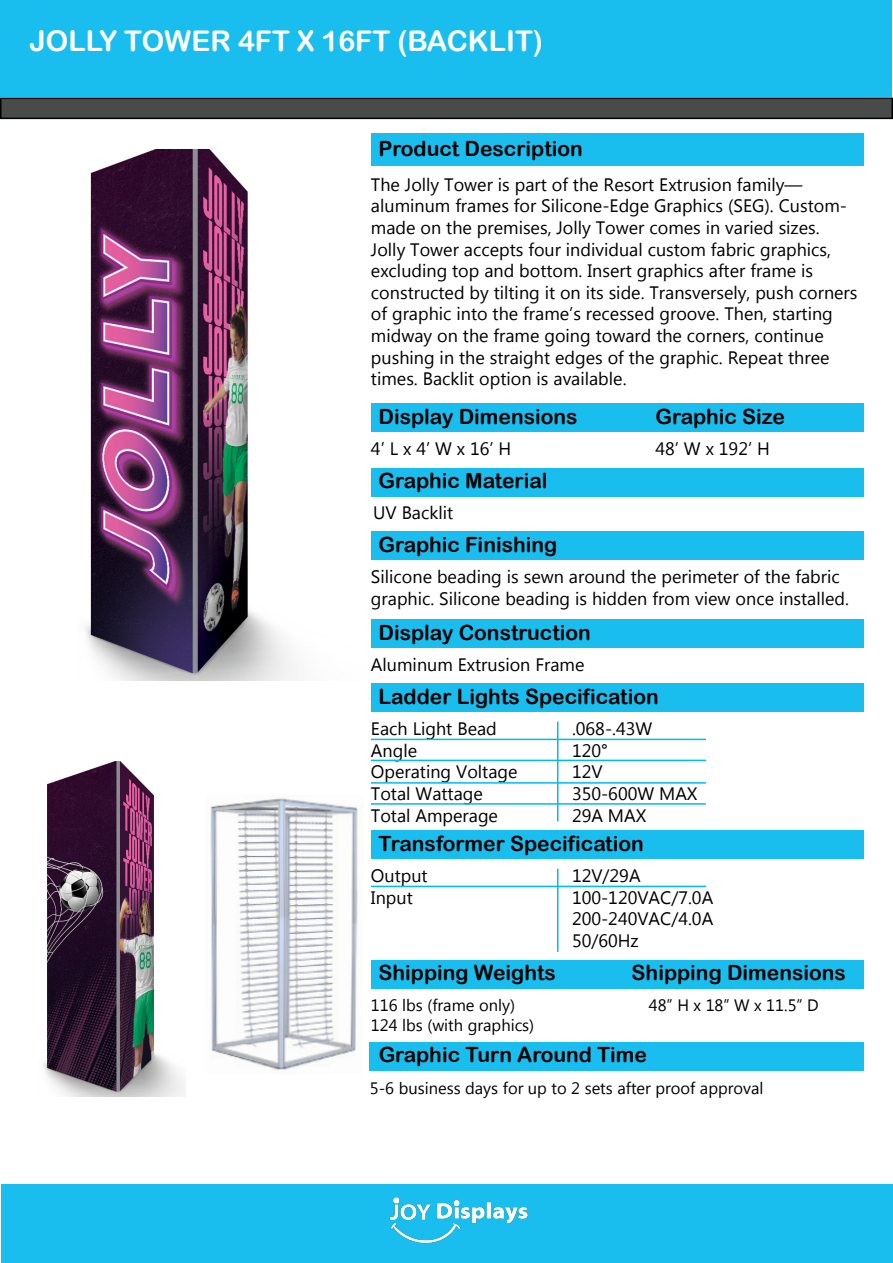
<style>
.page{position:relative;width:893px;height:1263px;background:#fff}
.page>*{position:absolute;margin:0;border:0;box-sizing:border-box;transform-origin:0 0}
.t1{font:28.5px "Arial Rounded MT Bold";color:#fff}
.jolly_bar{font:21px "Arial Rounded MT Bold";color:#000}
.t2{font:18px/21.6px "Microsoft New Tai Lue";color:#000}
.t3{font:16.5px "Microsoft New Tai Lue";color:#000}
</style>
<div class="page">
<div style="left:1px;top:0;width:891px;height:96px;background:#1abeee"></div>
<div style="left:1px;top:98px;width:891px;height:20px;background:#494a4a"></div>
<div style="left:0;top:98px;width:893px;height:21px;border:2px solid #000"></div>
<div style="left:2px;top:1184px;width:891px;height:79px;background:#1abeee"></div>
<img style="left:389px;top:1197px;width:139px;height:47px">
<img style="left:85px;top:150px;width:210px;height:530px">
<div style="left:371px;top:133px;width:492px;height:33px;background:#1abeee"></div>
<div style="left:371px;top:468px;width:492px;height:29px;background:#1abeee"></div>
<div style="left:371px;top:403px;width:492px;height:29px;background:#1abeee"></div>
<div style="left:371px;top:531px;width:492px;height:29px;background:#1abeee"></div>
<div style="left:371px;top:619px;width:492px;height:29px;background:#1abeee"></div>
<div style="left:371px;top:960px;width:492px;height:29px;background:#1abeee"></div>
<div style="left:369px;top:1042px;width:494px;height:29px;background:#1abeee"></div>
<img style="left:43px;top:761px;width:143px;height:335px">
<img style="left:210px;top:798px;width:148px;height:273px">
<div style="left:371px;top:683px;width:492px;height:29px;background:#1abeee"></div>
<hr style="left:557px;top:722px;width:1px;height:99px;background:#00bced">
<hr style="left:371px;top:739px;width:335px;height:1px;background:#00bced">
<hr style="left:371px;top:760px;width:335px;height:1px;background:#00bced">
<hr style="left:371px;top:782px;width:335px;height:2px;background:#00bced">
<hr style="left:371px;top:803px;width:335px;height:2px;background:#00bced">
<div style="left:371px;top:830px;width:492px;height:29px;background:#1abeee"></div>
<hr style="left:557px;top:869px;width:1px;height:83px;background:#00bced">
<hr style="left:371px;top:886px;width:335px;height:1px;background:#00bced">
<p class="t1" style="left:30px;top:24px;width:515px">JOLLY TOWER 4FT X 16FT (BACKLIT)</p>
<p class="jolly_bar" style="left:378px;top:136px;width:206px">Product Description</p>
<p class="t2" style="left:371px;top:175px;width:488px">The Jolly Tower is part of the Resort Extrusion family— aluminum frames for Silicone-Edge Graphics (SEG). Custom&shy;made on the premises, Jolly Tower comes in varied sizes.<br>Jolly Tower accepts four individual custom fabric graphics, excluding top and bottom. Insert graphics after frame is constructed by tilting it on its side. Transversely, push corners of graphic into the frame’s recessed groove. Then, starting midway on the frame going toward the corners, continue pushing in the straight edges of the graphic. Repeat three times. Backlit option is available.</p>
<p class="jolly_bar" style="left:378px;top:404px;width:201px">Display Dimensions</p>
<p class="jolly_bar" style="left:655px;top:404px;width:131px">Graphic Size</p>
<p class="t2" style="left:371px;top:439px;width:142px">4’ L x 4’ W x 16’ H</p>
<p class="jolly_bar" style="left:378px;top:468px;width:171px">Graphic Material</p>
<p class="t2" style="left:373px;top:503px;width:82px">UV Backlit</p>
<p class="jolly_bar" style="left:378px;top:532px;width:180px">Graphic Finishing</p>
<p class="t2" style="left:655px;top:439px;width:116px">48’ W x 192’ H</p>
<p class="t2" style="left:371px;top:567px;width:470px">Silicone beading is sewn around the perimeter of the fabric</p>
<p class="t2" style="left:371px;top:589px;width:480px">graphic. Silicone beading is hidden from view once installed.</p>
<p class="jolly_bar" style="left:378px;top:620px;width:214px">Display Construction</p>
<p class="t2" style="left:371px;top:655px;width:215px">Aluminum Extrusion Frame</p>
<p class="jolly_bar" style="left:378px;top:684px;width:282px">Ladder Lights Specification</p>
<p class="t2" style="left:371px;top:719px;width:127px">Each Light Bead</p>
<p class="t2" style="left:371px;top:741px;width:48px">Angle</p>
<p class="t2" style="left:371px;top:763px;width:148px">Operating Voltage</p>
<p class="t2" style="left:371px;top:784px;width:113px">Total Wattage</p>
<p class="t2" style="left:371px;top:806px;width:129px">Total Amperage</p>
<p class="t2" style="left:572px;top:719px;width:82px">.068-.43W</p>
<p class="t2" style="left:572px;top:741px;width:37px">120°</p>
<p class="t2" style="left:572px;top:763px;width:32px">12V</p>
<p class="t2" style="left:572px;top:784px;width:127px">350-600W MAX</p>
<p class="t2" style="left:572px;top:806px;width:76px">29A MAX</p>
<p class="jolly_bar" style="left:378px;top:831px;width:267px">Transformer Specification</p>
<p class="t2" style="left:371px;top:866px;width:58px">Output</p>
<p class="t2" style="left:371px;top:888px;width:43px">Input</p>
<p class="t2" style="left:572px;top:866px;width:70px">12V/29A</p>
<p class="t2" style="left:572px;top:888px;width:143px">100-120VAC/7.0A</p>
<p class="t2" style="left:572px;top:910px;width:143px">200-240VAC/4.0A</p>
<p class="t2" style="left:572px;top:931px;width:68px">50/60Hz</p>
<p class="jolly_bar" style="left:378px;top:960px;width:179px">Shipping Weights</p>
<p class="jolly_bar" style="left:632px;top:960px;width:216px">Shipping Dimensions</p>
<p class="t3" style="left:371px;top:996px;width:146px">116 lbs (frame only)</p>
<p class="t3" style="left:371px;top:1015px;width:165px">124 lbs (with graphics)</p>
<p class="t3" style="left:649px;top:995px;width:171px">48” H x 18” W x 11.5” D</p>
<p class="jolly_bar" style="left:379px;top:1042px;width:270px">Graphic Turn Around Time</p>
<p class="t3" style="left:370px;top:1079px;width:395px">5-6 business days for up to 2 sets after proof approval</p>
</div>
